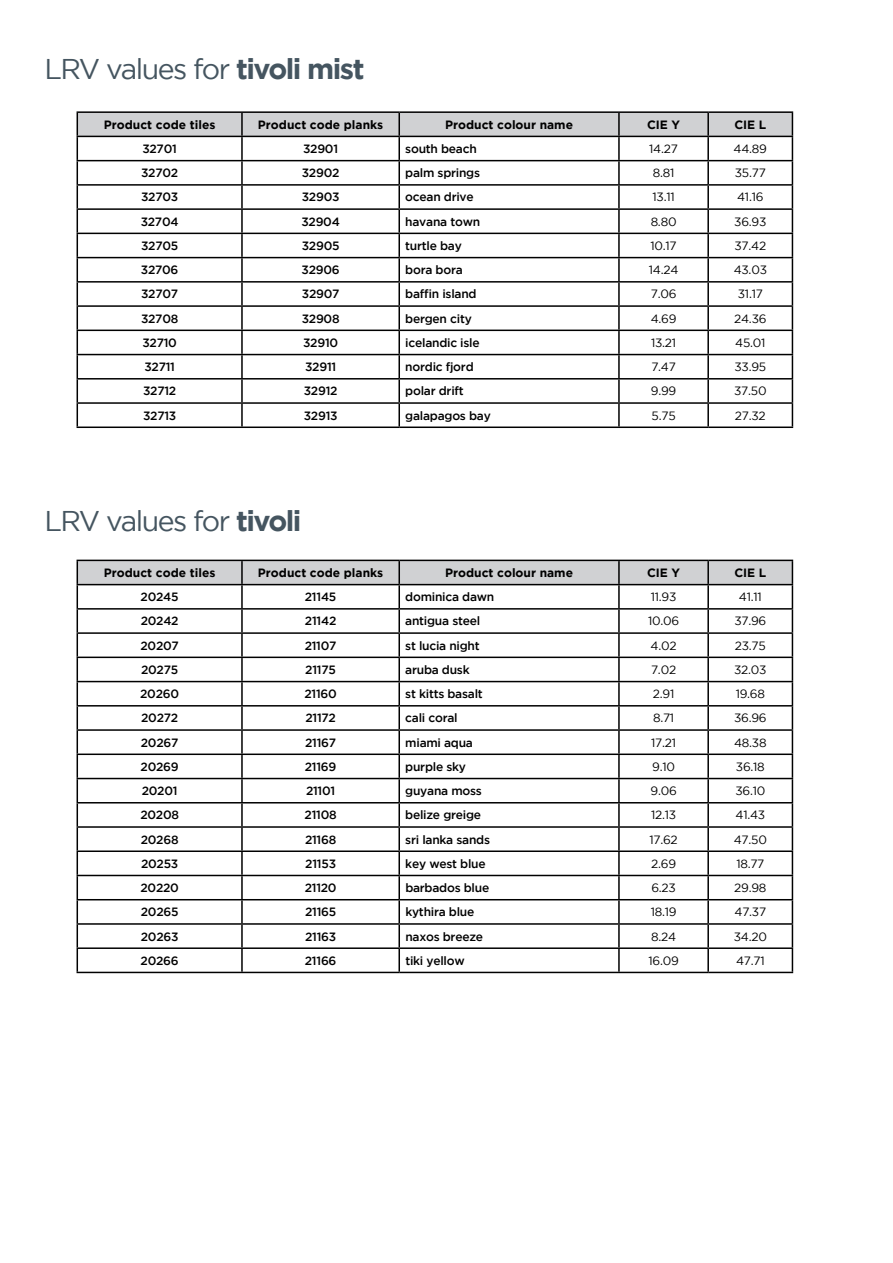
<style>
.page{position:relative;width:893px;height:1263px;background:#fff}
.page>*{position:absolute;margin:0;border:0;box-sizing:border-box;transform-origin:0 0}
.t1{font:28.5px "Gotham";letter-spacing:-.055em;color:#455560}
.t2{font:500 12px "Gotham";letter-spacing:-.02em;color:#000}
.t3{font:12px "Gotham";letter-spacing:-.02em;color:#000}
.t4{font:700 12px "Gotham";color:#000}
.s1{font-weight:700}
</style>
<div class="page">
<hr style="left:77px;top:111px;width:165px;height:2px;background:#000">
<hr style="left:242px;top:111px;width:157px;height:2px;background:#000">
<hr style="left:399px;top:111px;width:220px;height:2px;background:#000">
<hr style="left:619px;top:111px;width:89px;height:2px;background:#000">
<hr style="left:708px;top:111px;width:85px;height:2px;background:#000">
<svg style="left:77px;top:112px;width:716px;height:314px"></svg>
<hr style="left:77px;top:426px;width:165px;height:2px;background:#000">
<hr style="left:242px;top:426px;width:157px;height:2px;background:#000">
<hr style="left:399px;top:426px;width:220px;height:2px;background:#000">
<hr style="left:619px;top:426px;width:89px;height:2px;background:#000">
<hr style="left:708px;top:426px;width:85px;height:2px;background:#000">
<svg style="left:77px;top:560px;width:716px;height:412px"></svg>
<hr style="left:77px;top:972px;width:165px;height:1px;background:#000">
<hr style="left:242px;top:972px;width:157px;height:1px;background:#000">
<hr style="left:399px;top:972px;width:220px;height:1px;background:#000">
<hr style="left:619px;top:972px;width:89px;height:1px;background:#000">
<hr style="left:708px;top:972px;width:85px;height:1px;background:#000">
<h1 class="t1" style="left:44px;top:54px;width:322px">LRV values for <span class="s1">tivoli mist</span></h1>
<p class="t4" style="left:104px;top:117px;width:113px">Product code tiles</p>
<p class="t4" style="left:258px;top:117px;width:127px">Product code planks</p>
<p class="t4" style="left:445px;top:117px;width:129px">Product colour name</p>
<p class="t4" style="left:647px;top:117px;width:35px">CIE Y</p>
<p class="t4" style="left:734px;top:117px;width:33px">CIE L</p>
<p class="t2" style="left:142px;top:142px;width:36px">32701</p>
<p class="t2" style="left:303px;top:142px;width:37px">32901</p>
<p class="t2" style="left:405px;top:142px;width:73px">south beach</p>
<p class="t3" style="left:649px;top:142px;width:30px">14.27</p>
<p class="t3" style="left:734px;top:142px;width:35px">44.89</p>
<p class="t2" style="left:141px;top:166px;width:39px">32702</p>
<p class="t2" style="left:302px;top:166px;width:39px">32902</p>
<p class="t2" style="left:405px;top:166px;width:76px">palm springs</p>
<p class="t3" style="left:653px;top:166px;width:23px">8.81</p>
<p class="t3" style="left:735px;top:166px;width:32px">35.77</p>
<p class="t2" style="left:141px;top:190px;width:39px">32703</p>
<p class="t2" style="left:302px;top:190px;width:39px">32903</p>
<p class="t2" style="left:405px;top:190px;width:70px">ocean drive</p>
<p class="t3" style="left:652px;top:190px;width:24px">13.11</p>
<p class="t3" style="left:737px;top:190px;width:28px">41.16</p>
<p class="t2" style="left:141px;top:215px;width:39px">32704</p>
<p class="t2" style="left:301px;top:215px;width:40px">32904</p>
<p class="t2" style="left:405px;top:215px;width:76px">havana town</p>
<p class="t3" style="left:651px;top:215px;width:27px">8.80</p>
<p class="t3" style="left:734px;top:215px;width:34px">36.93</p>
<p class="t2" style="left:141px;top:239px;width:39px">32705</p>
<p class="t2" style="left:302px;top:239px;width:39px">32905</p>
<p class="t2" style="left:405px;top:239px;width:58px">turtle bay</p>
<p class="t3" style="left:650px;top:239px;width:28px">10.17</p>
<p class="t3" style="left:734px;top:239px;width:33px">37.42</p>
<p class="t2" style="left:141px;top:263px;width:39px">32706</p>
<p class="t2" style="left:302px;top:263px;width:40px">32906</p>
<p class="t2" style="left:405px;top:263px;width:59px">bora bora</p>
<p class="t3" style="left:649px;top:263px;width:31px">14.24</p>
<p class="t3" style="left:734px;top:263px;width:35px">43.03</p>
<p class="t2" style="left:141px;top:287px;width:39px">32707</p>
<p class="t2" style="left:302px;top:287px;width:39px">32907</p>
<p class="t2" style="left:405px;top:287px;width:73px">baffin island</p>
<p class="t3" style="left:651px;top:287px;width:27px">7.06</p>
<p class="t3" style="left:738px;top:287px;width:27px">31.17</p>
<p class="t2" style="left:141px;top:312px;width:39px">32708</p>
<p class="t2" style="left:302px;top:312px;width:39px">32908</p>
<p class="t2" style="left:405px;top:312px;width:68px">bergen city</p>
<p class="t3" style="left:651px;top:312px;width:27px">4.69</p>
<p class="t3" style="left:734px;top:312px;width:34px">24.36</p>
<p class="t2" style="left:142px;top:336px;width:36px">32710</p>
<p class="t2" style="left:303px;top:336px;width:37px">32910</p>
<p class="t2" style="left:405px;top:336px;width:76px">icelandic isle</p>
<p class="t3" style="left:651px;top:336px;width:27px">13.21</p>
<p class="t3" style="left:735px;top:336px;width:32px">45.01</p>
<p class="t2" style="left:144px;top:360px;width:32px">32711</p>
<p class="t2" style="left:305px;top:360px;width:33px">32911</p>
<p class="t2" style="left:405px;top:360px;width:70px">nordic fjord</p>
<p class="t3" style="left:651px;top:360px;width:26px">7.47</p>
<p class="t3" style="left:734px;top:360px;width:33px">33.95</p>
<p class="t2" style="left:143px;top:384px;width:35px">32712</p>
<p class="t2" style="left:304px;top:384px;width:35px">32912</p>
<p class="t2" style="left:405px;top:384px;width:60px">polar drift</p>
<p class="t3" style="left:651px;top:384px;width:27px">9.99</p>
<p class="t3" style="left:734px;top:384px;width:34px">37.50</p>
<p class="t2" style="left:143px;top:408px;width:35px">32713</p>
<p class="t2" style="left:304px;top:408px;width:35px">32913</p>
<p class="t2" style="left:405px;top:408px;width:87px">galapagos bay</p>
<p class="t3" style="left:652px;top:409px;width:26px">5.75</p>
<p class="t3" style="left:735px;top:409px;width:32px">27.32</p>
<h1 class="t1" style="left:44px;top:505px;width:259px">LRV values for <span class="s1">tivoli</span></h1>
<p class="t4" style="left:104px;top:566px;width:113px">Product code tiles</p>
<p class="t4" style="left:258px;top:566px;width:127px">Product code planks</p>
<p class="t4" style="left:445px;top:566px;width:129px">Product colour name</p>
<p class="t4" style="left:647px;top:566px;width:35px">CIE Y</p>
<p class="t4" style="left:734px;top:566px;width:33px">CIE L</p>
<p class="t2" style="left:141px;top:590px;width:40px">20245</p>
<p class="t2" style="left:305px;top:590px;width:33px">21145</p>
<p class="t2" style="left:405px;top:590px;width:91px">dominica dawn</p>
<p class="t3" style="left:651px;top:590px;width:27px">11.93</p>
<p class="t3" style="left:739px;top:590px;width:24px">41.11</p>
<p class="t2" style="left:141px;top:614px;width:39px">20242</p>
<p class="t2" style="left:305px;top:614px;width:33px">21142</p>
<p class="t2" style="left:405px;top:614px;width:76px">antigua steel</p>
<p class="t3" style="left:648px;top:614px;width:33px">10.06</p>
<p class="t3" style="left:734px;top:614px;width:34px">37.96</p>
<p class="t2" style="left:140px;top:638px;width:40px">20207</p>
<p class="t2" style="left:305px;top:638px;width:33px">21107</p>
<p class="t2" style="left:405px;top:638px;width:76px">st lucia night</p>
<p class="t3" style="left:651px;top:639px;width:28px">4.02</p>
<p class="t3" style="left:735px;top:639px;width:33px">23.75</p>
<p class="t2" style="left:141px;top:663px;width:39px">20275</p>
<p class="t2" style="left:305px;top:663px;width:32px">21175</p>
<p class="t2" style="left:405px;top:663px;width:66px">aruba dusk</p>
<p class="t3" style="left:651px;top:663px;width:27px">7.02</p>
<p class="t3" style="left:734px;top:663px;width:34px">32.03</p>
<p class="t2" style="left:140px;top:687px;width:40px">20260</p>
<p class="t2" style="left:304px;top:687px;width:34px">21160</p>
<p class="t2" style="left:405px;top:687px;width:79px">st kitts basalt</p>
<p class="t3" style="left:653px;top:687px;width:23px">2.91</p>
<p class="t3" style="left:736px;top:687px;width:31px">19.68</p>
<p class="t2" style="left:141px;top:711px;width:39px">20272</p>
<p class="t2" style="left:305px;top:711px;width:32px">21172</p>
<p class="t2" style="left:405px;top:711px;width:54px">cali coral</p>
<p class="t3" style="left:653px;top:711px;width:23px">8.71</p>
<p class="t3" style="left:734px;top:711px;width:34px">36.96</p>
<p class="t2" style="left:141px;top:735px;width:39px">20267</p>
<p class="t2" style="left:305px;top:735px;width:33px">21167</p>
<p class="t2" style="left:405px;top:735px;width:69px">miami aqua</p>
<p class="t3" style="left:651px;top:736px;width:26px">17.21</p>
<p class="t3" style="left:734px;top:736px;width:34px">48.38</p>
<p class="t2" style="left:141px;top:760px;width:40px">20269</p>
<p class="t2" style="left:305px;top:760px;width:33px">21169</p>
<p class="t2" style="left:405px;top:760px;width:62px">purple sky</p>
<p class="t3" style="left:652px;top:760px;width:24px">9.10</p>
<p class="t3" style="left:736px;top:760px;width:30px">36.18</p>
<p class="t2" style="left:142px;top:784px;width:37px">20201</p>
<p class="t2" style="left:306px;top:784px;width:31px">21101</p>
<p class="t2" style="left:405px;top:784px;width:78px">guyana moss</p>
<p class="t3" style="left:650px;top:784px;width:28px">9.06</p>
<p class="t3" style="left:735px;top:784px;width:31px">36.10</p>
<p class="t2" style="left:140px;top:808px;width:40px">20208</p>
<p class="t2" style="left:305px;top:808px;width:34px">21108</p>
<p class="t2" style="left:405px;top:808px;width:77px">belize greige</p>
<p class="t3" style="left:651px;top:808px;width:27px">12.13</p>
<p class="t3" style="left:735px;top:808px;width:31px">41.43</p>
<p class="t2" style="left:141px;top:832px;width:39px">20268</p>
<p class="t2" style="left:305px;top:832px;width:33px">21168</p>
<p class="t2" style="left:405px;top:832px;width:86px">sri lanka sands</p>
<p class="t3" style="left:649px;top:833px;width:30px">17.62</p>
<p class="t3" style="left:734px;top:833px;width:35px">47.50</p>
<p class="t2" style="left:141px;top:857px;width:39px">20253</p>
<p class="t2" style="left:305px;top:857px;width:32px">21153</p>
<p class="t2" style="left:405px;top:857px;width:82px">key west blue</p>
<p class="t3" style="left:651px;top:857px;width:26px">2.69</p>
<p class="t3" style="left:736px;top:857px;width:30px">18.77</p>
<p class="t2" style="left:140px;top:881px;width:40px">20220</p>
<p class="t2" style="left:305px;top:881px;width:33px">21120</p>
<p class="t2" style="left:405px;top:881px;width:85px">barbados blue</p>
<p class="t3" style="left:651px;top:881px;width:26px">6.23</p>
<p class="t3" style="left:734px;top:881px;width:34px">29.98</p>
<p class="t2" style="left:141px;top:905px;width:39px">20265</p>
<p class="t2" style="left:305px;top:905px;width:33px">21165</p>
<p class="t2" style="left:405px;top:905px;width:71px">kythira blue</p>
<p class="t3" style="left:651px;top:905px;width:27px">18.19</p>
<p class="t3" style="left:734px;top:905px;width:33px">47.37</p>
<p class="t2" style="left:141px;top:929px;width:39px">20263</p>
<p class="t2" style="left:305px;top:929px;width:33px">21163</p>
<p class="t2" style="left:405px;top:929px;width:79px">naxos breeze</p>
<p class="t3" style="left:651px;top:930px;width:27px">8.24</p>
<p class="t3" style="left:734px;top:930px;width:35px">34.20</p>
<p class="t2" style="left:141px;top:954px;width:40px">20266</p>
<p class="t2" style="left:305px;top:954px;width:33px">21166</p>
<p class="t2" style="left:405px;top:954px;width:61px">tiki yellow</p>
<p class="t3" style="left:648px;top:954px;width:32px">16.09</p>
<p class="t3" style="left:736px;top:954px;width:30px">47.71</p>
</div>
